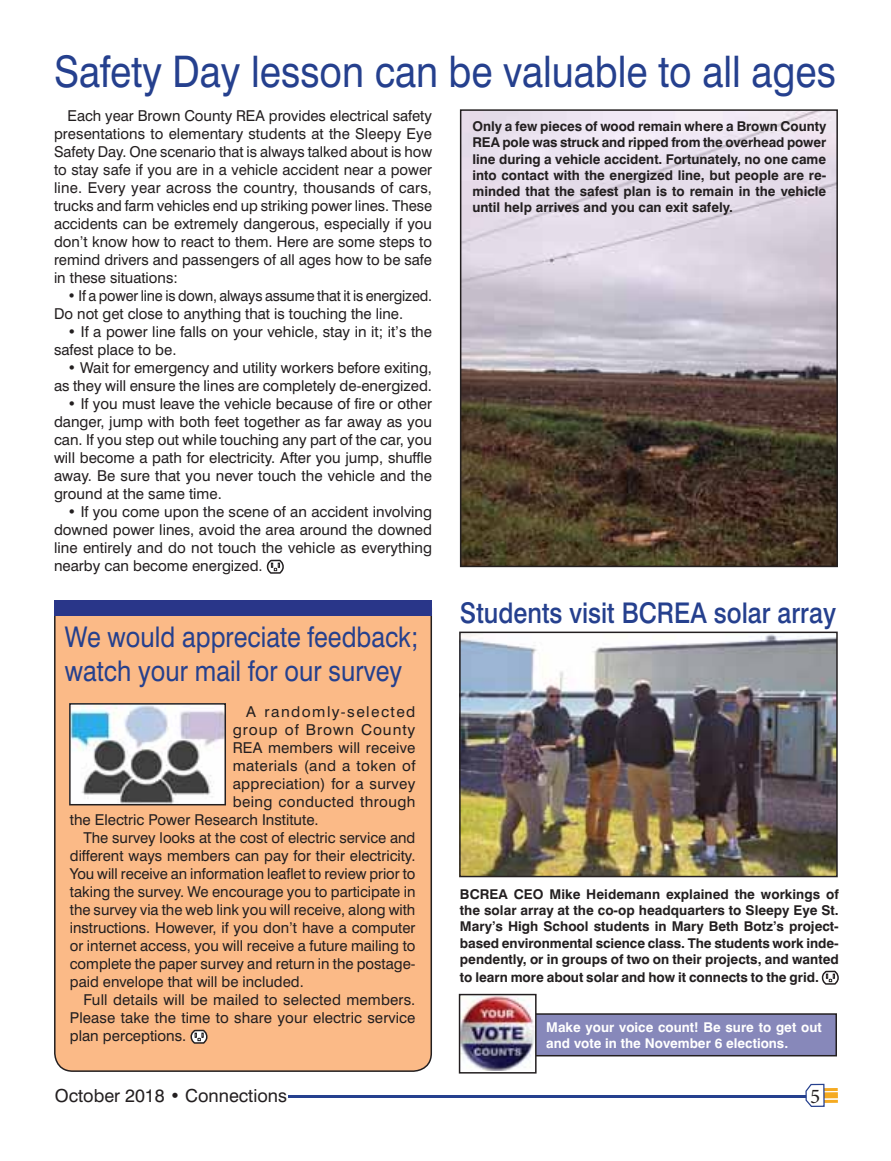
<style>
.page{position:relative;width:891px;height:1161px;background:#fff}
.page>*{position:absolute;margin:0;border:0;box-sizing:border-box;transform-origin:0 0}
.t1{font:43.5px "Swiss 721 BT";color:#25408e;scale:.89 1}
.t2{font:28.5px/34.2px "Swiss 721 BT";color:#25408e;scale:.88 1}
.t3{font:500 28.5px "Swiss 721 BT";color:#25408e;scale:.88 1}
.t4{font:21px "Minion Pro";color:#231f20}
.t5{font:18px "Swiss 721 BT";color:#231f20}
.t6{font:15px/18px "Swiss 721 BT";color:#231f20;text-align:justify}
.t7{font:15px/18px "Swiss 721 BT";color:#231f20;scale:.96 1}
.t8{font:15px "Swiss 721 BT";letter-spacing:.02em;color:#231f20}
.t9{font:15px "Swiss 721 BT";letter-spacing:.03em;color:#231f20}
.t10{font:15px "Swiss 721 BT";letter-spacing:.025em;color:#231f20}
.t11{font:15px "Swiss 721 BT";letter-spacing:.095em;color:#231f20}
.t12{font:15px "Swiss 721 BT";letter-spacing:.06em;color:#231f20}
.t13{font:700 13.5px/16.2px "Swiss 721 BT";color:#231f20;text-align:justify}
.t14{font:700 13.5px/16.2px "Swiss 721 BT";color:#fff}
</style>
<div class="page">
<hr style="left:288px;top:1095px;width:549px;height:3px;background:#25408e">
<div style="left:820px;top:1092px;width:18px;height:6px;background:#f5aa21"></div>
<hr style="left:820px;top:1088px;width:18px;height:3px;background:#f5aa21">
<hr style="left:820px;top:1100px;width:18px;height:3px;background:#f5aa21">
<svg style="left:805px;top:1083px;width:20px;height:24px"></svg>
<div style="left:54px;top:615px;width:378px;height:457px;background:#fbba87"></div>
<img style="left:463px;top:112px;width:372px;height:452px">
<div style="left:460px;top:109px;width:378px;height:458px;border:2px solid #231f20"></div>
<svg style="left:267px;top:560px;width:17px;height:14px"></svg>
<svg style="left:191px;top:1030px;width:17px;height:15px"></svg>
<div style="left:54px;top:600px;width:378px;height:15px;background:#293689"></div>
<img style="left:72px;top:706px;width:151px;height:96px">
<div style="left:69px;top:703px;width:157px;height:102px;border:2px solid #231f20"></div>
<div style="left:460px;top:1014px;width:376px;height:42px;background:#8788ba"></div>
<div style="left:459px;top:1013px;width:378px;height:43px;border:2px solid #231f20"></div>
<img style="left:462px;top:997px;width:72px;height:73px">
<div style="left:459px;top:994px;width:78px;height:80px;border:2px solid #231f20"></div>
<svg style="left:821px;top:971px;width:18px;height:14px"></svg>
<img style="left:462px;top:635px;width:373px;height:239px">
<div style="left:459px;top:632px;width:379px;height:245px;border:2px solid #231f20"></div>
<p class="t1" style="left:54px;top:55px;width:880px">Safety Day lesson can be valuable to all ages</p>
<p class="t6" style="left:54px;top:108px;width:380px;text-indent:14px">Each year Brown County REA provides electrical safety presentations to elementary students at the Sleepy Eye Safety Day. One scenario that is always talked about is how to stay safe if you are in a vehicle accident near a power line. Every year across the country, thousands of cars, trucks and farm vehicles end up striking power lines. These accidents can be extremely dangerous, especially if you don’t know how to react to them. Here are some steps to remind drivers and passengers of all ages how to be safe in these situations:</p>
<p class="t7" style="left:54px;top:288px;width:395px;text-indent:14px">• If a power line is down, always assume that it is energized.<br>Do not get close to anything that is touching the line.</p>
<p class="t6" style="left:54px;top:324px;width:380px;text-indent:14px">• If a power line falls on your vehicle, stay in it; it’s the safest place to be.</p>
<p class="t6" style="left:54px;top:360px;width:380px;text-align:right">• Wait for emergency and utility workers before exiting, as they will ensure the lines are completely de-energized.</p>
<p class="t6" style="left:54px;top:396px;width:380px;text-indent:14px">• If you must leave the vehicle because of fire or other danger, jump with both feet together as far away as you can. If you step out while touching any part of the car, you will become a path for electricity. After you jump, shuffle away. Be sure that you never touch the vehicle and the ground at the same time.</p>
<p class="t6" style="left:54px;top:504px;width:380px;text-indent:14px">• If you come upon the scene of an accident involving downed power lines, avoid the area around the downed line entirely and do not touch the vehicle as everything nearby can become energized.</p>
<p class="t2" style="left:65px;top:623px;width:403px">We would appreciate feedback; watch your mail for our survey</p>
<p class="t11" style="left:246px;top:706px;width:171px">A randomly-selected</p>
<p class="t12" style="left:233px;top:724px;width:184px">group of Brown County</p>
<p class="t6" style="left:233px;top:740px;width:184px">REA members will receive</p>
<p class="t9" style="left:233px;top:760px;width:184px">materials (and a token of</p>
<p class="t8" style="left:233px;top:778px;width:184px">appreciation) for a survey</p>
<p class="t10" style="left:233px;top:796px;width:184px">being conducted through</p>
<p class="t6" style="left:70px;top:812px;width:250px">the Electric Power Research Institute.</p>
<p class="t6" style="left:83px;top:830px;width:334px">The survey looks at the cost of electric service and</p>
<p class="t6" style="left:70px;top:848px;width:347px">different ways members can pay for their electricity.</p>
<p class="t6" style="left:70px;top:866px;width:347px">You will receive an information leaflet to review prior to</p>
<p class="t6" style="left:70px;top:884px;width:347px">taking the survey. We encourage you to participate in</p>
<p class="t6" style="left:70px;top:902px;width:347px">the survey via the web link you will receive, along with</p>
<p class="t6" style="left:70px;top:920px;width:347px">instructions. However, if you don’t have a computer</p>
<p class="t6" style="left:70px;top:938px;width:347px">or internet access, you will receive a future mailing to</p>
<p class="t6" style="left:70px;top:956px;width:347px">complete the paper survey and return in the postage-</p>
<p class="t6" style="left:70px;top:974px;width:235px">paid envelope that will be included.</p>
<p class="t6" style="left:83px;top:992px;width:334px">Full details will be mailed to selected members.</p>
<p class="t6" style="left:70px;top:1010px;width:347px">Please take the time to share your electric service</p>
<p class="t6" style="left:70px;top:1028px;width:118px">plan perceptions.</p>
<p class="t13" style="left:472px;top:120px;width:355px">Only a few pieces of wood remain where a Brown County REA pole was struck and ripped from the overhead power line during a vehicle accident. Fortunately, no one came into contact with the energized line, but people are re&shy;minded that the safest plan is to remain in the vehicle until help arrives and you can exit safely.</p>
<p class="t3" style="left:460px;top:602px;width:429px">Students visit BCREA solar array</p>
<p class="t13" style="left:460px;top:888px;width:380px">BCREA CEO Mike Heidemann explained the workings of the solar array at the co-op headquarters to Sleepy Eye St.<br>Mary’s High School students in Mary Beth Botz’s project&shy;based environmental science class. The students work inde&shy;pendently, or in groups of two on their projects, and wanted</p>
<p class="t13" style="left:460px;top:970px;width:361px">to learn more about solar and how it connects to the grid.</p>
<p class="t14" style="left:546px;top:1020px;width:277px">Make your voice count! Be sure to get out and vote in the November 6 elections.</p>
<p class="t5" style="left:55px;top:1089px;width:234px">October 2018 • Connections</p>
<p class="t4" style="left:810px;top:1084px;width:12px">5</p>
</div>
